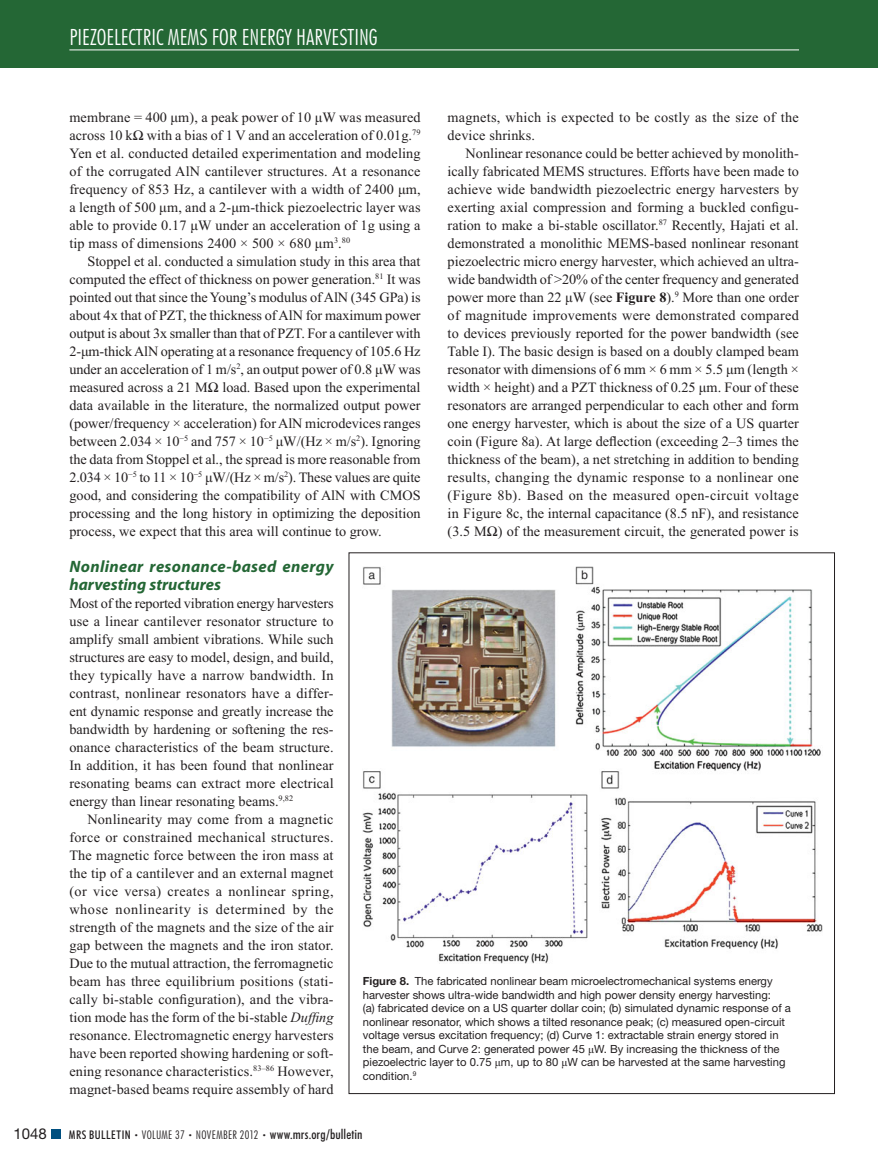
<style>
.page{position:relative;width:878px;height:1175px;background:#fff}
.page>*{position:absolute;margin:0;border:0;box-sizing:border-box;transform-origin:0 0}
.t1{font:300 condensed 22.5px "Futura BT";color:#fff}
.t2{font:italic 700 16.5px/18px "Myriad Pro";letter-spacing:.02em;color:#246735}
.t3{font:15px "Helvetica Neue LT Std";color:#231f20}
.t4{font:14.25px/18px "Times New Roman";letter-spacing:.005em;color:#231f20;text-align:justify}
.t5{font:300 condensed 12px "Futura BT";letter-spacing:.03em;color:#231f20}
.t6{font:11.25px/13.5px "Helvetica Neue LT Std";color:#231f20}
.s1{font-style:italic}
.s2{font-weight:700}
.s3{font-family:"Times New Roman"}
.s4{font-weight:500}
.s5{font-size:7.5px}
.s6{font-weight:500;font-size:13.5px}
</style>
<div class="page">
<div style="left:0;top:0;width:878px;height:68px;background:#246735"></div>
<hr style="left:69px;top:50px;width:730px;height:1px;background:#fff">
<div style="left:51px;top:1130px;width:9px;height:8px;background:#005080"></div>
<img style="left:363px;top:566px;width:459px;height:397px">
<h1 class="t1" style="left:69px;top:29px;width:310px">PIEZOELECTRIC MEMS FOR ENERGY HARVESTING</h1>
<p class="t4" style="left:69px;top:109px;width:353px">membrane = 400 μ m), a peak power of 10 μ W was measured across 10 kΩ with a bias of 1 V and an acceleration of 0.01g. <sup>79<br></sup>Yen et al. conducted detailed experimentation and modeling of the corrugated AlN cantilever structures. At a resonance frequency of 853 Hz, a cantilever with a width of 2400 μ m, a length of 500 μ m, and a 2- μ m-thick piezoelectric layer was able to provide 0.17 μ W under an acceleration of 1g using a tip mass of dimensions 2400 × 500 × 680 μ m <sup>3</sup> . <sup>80</sup></p>
<p class="t4" style="left:69px;top:253px;width:353px;text-indent:18px">Stoppel et al. conducted a simulation study in this area that computed the effect of thickness on power generation. <sup>81</sup> It was pointed out that since the Young’s modulus of AlN (345 GPa) is about 4x that of PZT, the thickness of AlN for maximum power output is about 3x smaller than that of PZT. For a cantilever with 2- μ m-thick AlN operating at a resonance frequency of 105.6 Hz under an acceleration of 1 m/s <sup>2</sup> , an output power of 0.8 μ W was measured across a 21 MΩ load. Based upon the experimental data available in the literature, the normalized output power (power/frequency × acceleration) for AlN microdevices ranges between 2.034 × 10 <sup>−5</sup> and 757 × 10 <sup>−5</sup> μ W/(Hz × m/s <sup>2</sup> ). Ignoring the data from Stoppel et al., the spread is more reasonable from 2.034 × 10 <sup>−5</sup> to 11 × 10 <sup>−5</sup> μ W/(Hz × m/s <sup>2</sup> ). These values are quite good, and considering the compatibility of AlN with CMOS processing and the long history in optimizing the deposition process, we expect that this area will continue to grow.</p>
<p class="t2" style="left:69px;top:559px;width:266px">Nonlinear resonance-based energy harvesting structures</p>
<p class="t4" style="left:69px;top:595px;width:266px">Most of the reported vibration energy harvesters use a linear cantilever resonator structure to amplify small ambient vibrations. While such structures are easy to model, design, and build, they typically have a narrow bandwidth. In contrast, nonlinear resonators have a differ&shy;ent dynamic response and greatly increase the bandwidth by hardening or softening the res&shy;onance characteristics of the beam structure.<br>In addition, it has been found that nonlinear resonating beams can extract more electrical energy than linear resonating beams. <sup>9,82</sup></p>
<p class="t4" style="left:69px;top:811px;width:266px;text-indent:18px">Nonlinearity may come from a magnetic force or constrained mechanical structures.<br>The magnetic force between the iron mass at the tip of a cantilever and an external magnet (or vice versa) creates a nonlinear spring, whose nonlinearity is determined by the strength of the magnets and the size of the air gap between the magnets and the iron stator.<br>Due to the mutual attraction, the ferromagnetic beam has three equilibrium positions (stati&shy;cally bi-stable configuration), and the vibra&shy;tion mode has the form of the bi-stable <span class="s1">Duffing </span>resonance. Electromagnetic energy harvesters have been reported showing hardening or soft&shy;ening resonance characteristics. <sup>83–86</sup> However, magnet-based beams require assembly of hard</p>
<p class="t4" style="left:447px;top:109px;width:353px">magnets, which is expected to be costly as the size of the device shrinks.</p>
<p class="t4" style="left:447px;top:145px;width:353px;text-indent:18px">Nonlinear resonance could be better achieved by monolith&shy;ically fabricated MEMS structures. Efforts have been made to achieve wide bandwidth piezoelectric energy harvesters by exerting axial compression and forming a buckled configu&shy;ration to make a bi-stable oscillator. <sup>87</sup> Recently, Hajati et al. demonstrated a monolithic MEMS-based nonlinear resonant piezoelectric micro energy harvester, which achieved an ultra&shy;wide bandwidth of &gt;20% of the center frequency and generated power more than 22 μ W (see <span class="s2">Figure 8</span> ). <sup>9</sup> More than one order of magnitude improvements were demonstrated compared to devices previously reported for the power bandwidth (see Table I ). The basic design is based on a doubly clamped beam resonator with dimensions of 6 mm × 6 mm × 5.5 μ m (length × width × height) and a PZT thickness of 0.25 μ m. Four of these resonators are arranged perpendicular to each other and form one energy harvester, which is about the size of a US quarter coin ( Figure 8a ). At large deflection (exceeding 2–3 times the thickness of the beam), a net stretching in addition to bending results, changing the dynamic response to a nonlinear one ( Figure 8b ). Based on the measured open-circuit voltage in Figure 8c , the internal capacitance (8.5 nF), and resistance (3.5 M Ω ) of the measurement circuit, the generated power is</p>
<p class="t6" style="left:363px;top:975px;width:429px"><span class="s2">Figure 8.</span> The fabricated nonlinear beam microelectromechanical systems energy harvester shows ultra-wide bandwidth and high power density energy harvesting:<br>(a) fabricated device on a US quarter dollar coin; (b) simulated dynamic response of a nonlinear resonator, which shows a tilted resonance peak; (c) measured open-circuit voltage versus excitation frequency; (d) Curve 1: extractable strain energy stored in the beam, and Curve 2: generated power 45 <span class="s3">μ</span>W. By increasing the thickness of the piezoelectric layer to 0.75 <span class="s3">μ</span>m, up to 80 <span class="s3">μ</span>W can be harvested at the same harvesting condition. <sup>9</sup></p>
<p class="t3" style="left:13px;top:1128px;width:35px">1048</p>
<p class="t5" style="left:69px;top:1130px;width:295px"><span class="s4">MRS BULLETIN</span> <span class="s5">•</span> VOLUME 37 <span class="s5">•</span> NOVEMBER 2012 <span class="s5">•</span> <span class="s6">www.mrs.org/bulletin</span></p>
</div>
